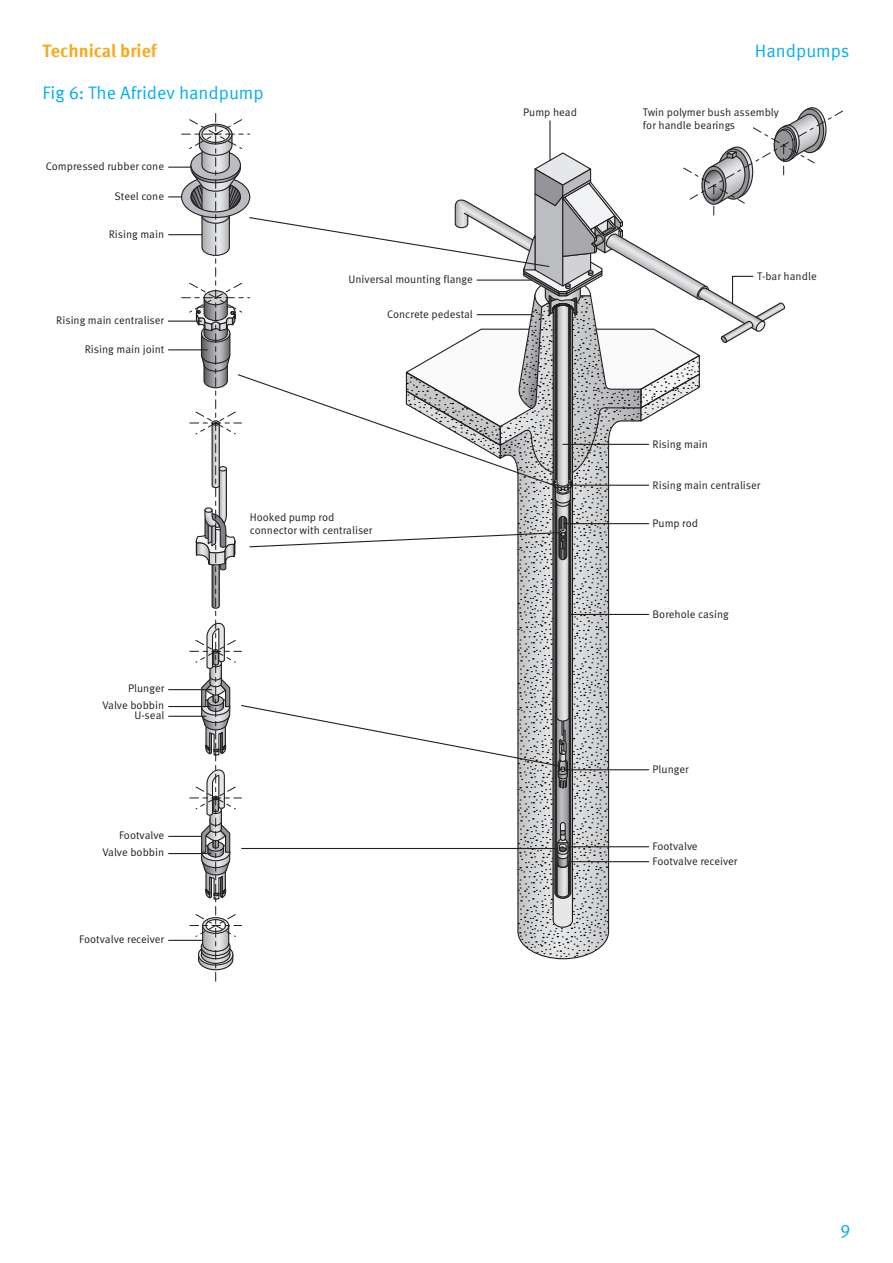
<style>
.page{position:relative;width:893px;height:1263px;background:#fff}
.page>*{position:absolute;margin:0;border:0;box-sizing:border-box;transform-origin:0 0}
.d{font:18px "Meta Offc Norm";color:#00aeef}
.t1{font:700 18px "Meta Offc";color:#faa91e}
.t2{font:10.95px/13.2px "Meta Offc Norm";color:#231f20}
</style>
<div class="page">
<svg style="left:517px;top:928px;width:93px;height:32px"></svg>
<svg style="left:405px;top:107px;width:438px;height:821px"></svg>
<svg style="left:169px;top:113px;width:82px;height:869px"></svg>
<hr style="left:169px;top:234px;width:33px;height:1px;background:#231f20">
<hr style="left:168px;top:321px;width:33px;height:1px;background:#231f20">
<hr style="left:168px;top:349px;width:39px;height:1px;background:#231f20">
<hr style="left:169px;top:940px;width:34px;height:1px;background:#231f20">
<hr style="left:169px;top:836px;width:33px;height:1px;background:#231f20">
<hr style="left:169px;top:706px;width:41px;height:1px;background:#231f20">
<hr style="left:169px;top:689px;width:42px;height:1px;background:#231f20">
<hr style="left:169px;top:716px;width:37px;height:1px;background:#231f20">
<hr style="left:169px;top:853px;width:42px;height:1px;background:#231f20">
<hr style="left:563px;top:444px;width:86px;height:1px;background:#231f20">
<hr style="left:572px;top:485px;width:77px;height:1px;background:#231f20">
<hr style="left:564px;top:523px;width:85px;height:1px;background:#231f20">
<hr style="left:571px;top:614px;width:78px;height:1px;background:#231f20">
<hr style="left:567px;top:769px;width:82px;height:1px;background:#231f20">
<hr style="left:568px;top:846px;width:81px;height:1px;background:#231f20">
<hr style="left:568px;top:861px;width:81px;height:1px;background:#231f20">
<svg style="left:237px;top:216px;width:324px;height:633px"></svg>
<h1 class="t1" style="left:43px;top:40px;width:116px">Technical brief</h1>
<h1 class="d" style="left:755px;top:40px;width:96px">Handpumps</h1>
<p class="d" style="left:43px;top:82px;width:223px">Fig 6: The Afridev handpump</p>
<p class="t2" style="left:523px;top:106px;width:55px">Pump head</p>
<p class="t2" style="left:643px;top:106px;width:137px">Twin polymer bush assembly for handle bearings</p>
<p class="t2" style="left:46px;top:160px;width:120px">Compressed rubber cone</p>
<p class="t2" style="left:114px;top:190px;width:51px">Steel cone</p>
<p class="t2" style="left:109px;top:227px;width:57px">Rising main</p>
<p class="t2" style="left:56px;top:314px;width:109px">Rising main centraliser</p>
<p class="t2" style="left:85px;top:343px;width:81px">Rising main joint</p>
<p class="t2" style="left:128px;top:681px;width:38px">Plunger</p>
<p class="t2" style="left:134px;top:709px;width:32px">U-seal</p>
<p class="t2" style="left:102px;top:699px;width:63px">Valve bobbin</p>
<p class="t2" style="left:119px;top:828px;width:47px">Footvalve</p>
<p class="t2" style="left:102px;top:846px;width:63px">Valve bobbin</p>
<p class="t2" style="left:79px;top:933px;width:86px">Footvalve receiver</p>
<p class="t2" style="left:349px;top:273px;width:126px">Universal mounting flange</p>
<p class="t2" style="left:387px;top:308px;width:87px">Concrete pedestal</p>
<p class="t2" style="left:250px;top:511px;width:124px">Hooked pump rod connector with centraliser</p>
<p class="t2" style="left:757px;top:270px;width:61px">T-bar handle</p>
<p class="t2" style="left:653px;top:437px;width:57px">Rising main</p>
<p class="t2" style="left:653px;top:478px;width:109px">Rising main centraliser</p>
<p class="t2" style="left:653px;top:517px;width:47px">Pump rod</p>
<p class="t2" style="left:653px;top:607px;width:78px">Borehole casing</p>
<p class="t2" style="left:653px;top:763px;width:38px">Plunger</p>
<p class="t2" style="left:653px;top:839px;width:86px;line-height:15.5px">Footvalve<br>Footvalve receiver</p>
<h1 class="d" style="left:840px;top:1220px;width:12px">9</h1>
</div>
